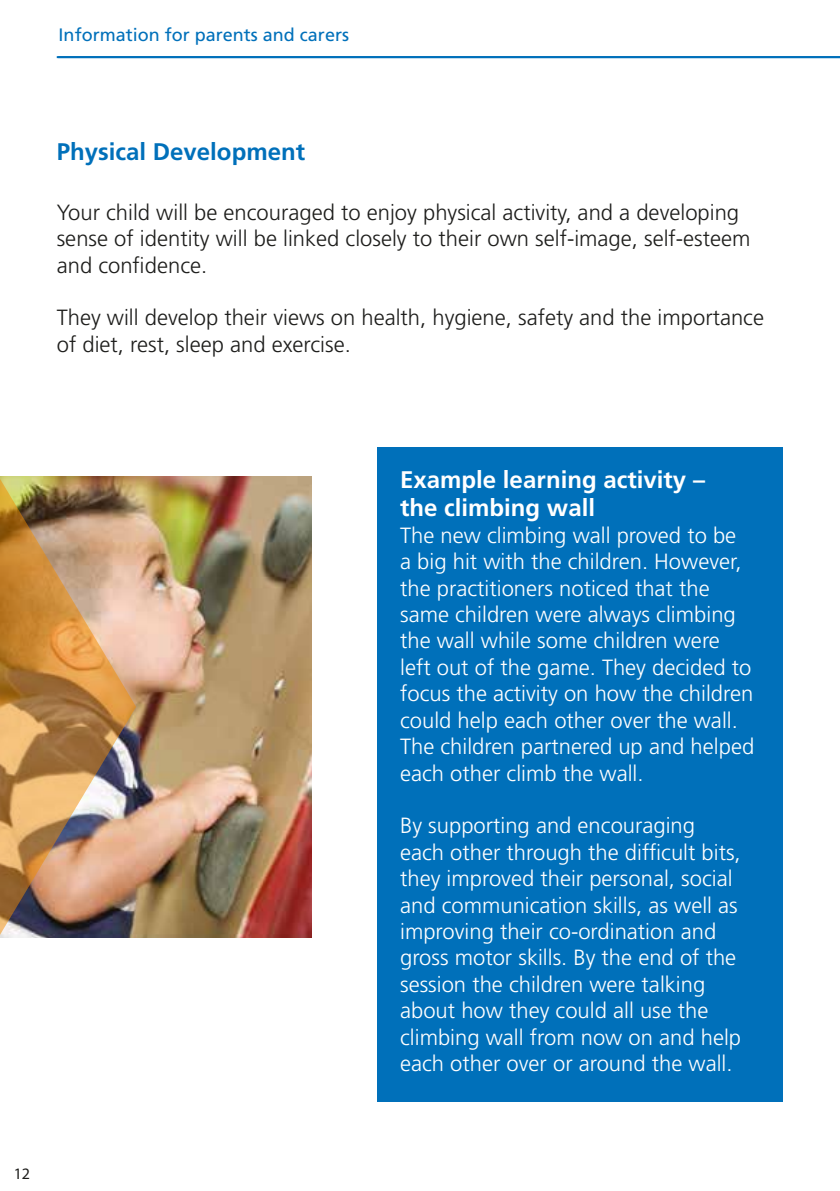
<style>
.page{position:relative;width:840px;height:1191px;background:#fff}
.page>*{position:absolute;margin:0;border:0;box-sizing:border-box;transform-origin:0 0}
.t1{font:700 24px/28.8px "Frutiger LT Std";color:#fff}
.t2{font:700 24px "Frutiger LT Std";color:#0070ba}
.t3{font:300 22px/26.4px "Frutiger LT Std";color:#fff}
.t4{font:300 22px/26.4px "Frutiger LT Std";color:#1d1d1b}
.t5{font:18px "Frutiger LT Std";color:#0070ba}
.t6{font:16px "Myriad Pro";color:#1d1d1b}
</style>
<div class="page">
<hr style="left:57px;top:56px;width:782px;height:2px;background:#0070ba">
<div style="left:377px;top:447px;width:405px;height:654px;background:#0070ba"></div>
<img style="left:136px;top:476px;width:176px;height:461px">
<img style="left:0;top:476px;width:136px;height:462px">
<p class="t5" style="left:59px;top:24px;width:292px">Information for parents and carers</p>
<p class="t2" style="left:57px;top:137px;width:250px">Physical Development</p>
<p class="t4" style="left:57px;top:199px;width:695px">Your child will be encouraged to enjoy physical activity, and a developing sense of identity will be linked closely to their own self-image, self-esteem and confidence.</p>
<p class="t4" style="left:57px;top:305px;width:708px">They will develop their views on health, hygiene, safety and the importance of diet, rest, sleep and exercise.</p>
<p class="t6" style="left:14px;top:1163px;width:18px">12</p>
<p class="t1" style="left:400px;top:465px;width:306px">Example learning activity – the climbing wall</p>
<p class="t3" style="left:400px;top:522px;width:355px">The new climbing wall proved to be<br>a big hit with the children. However, the practitioners noticed that the same children were always climbing the wall while some children were left out of the game. They decided to focus the activity on how the children could help each other over the wall.<br>The children partnered up and helped each other climb the wall.</p>
<p class="t3" style="left:400px;top:813px;width:342px">By supporting and encouraging each other through the difficult bits, they improved their personal, social and communication skills, as well as improving their co-ordination and gross motor skills. By the end of the session the children were talking about how they could all use the climbing wall from now on and help each other over or around the wall.</p>
</div>
